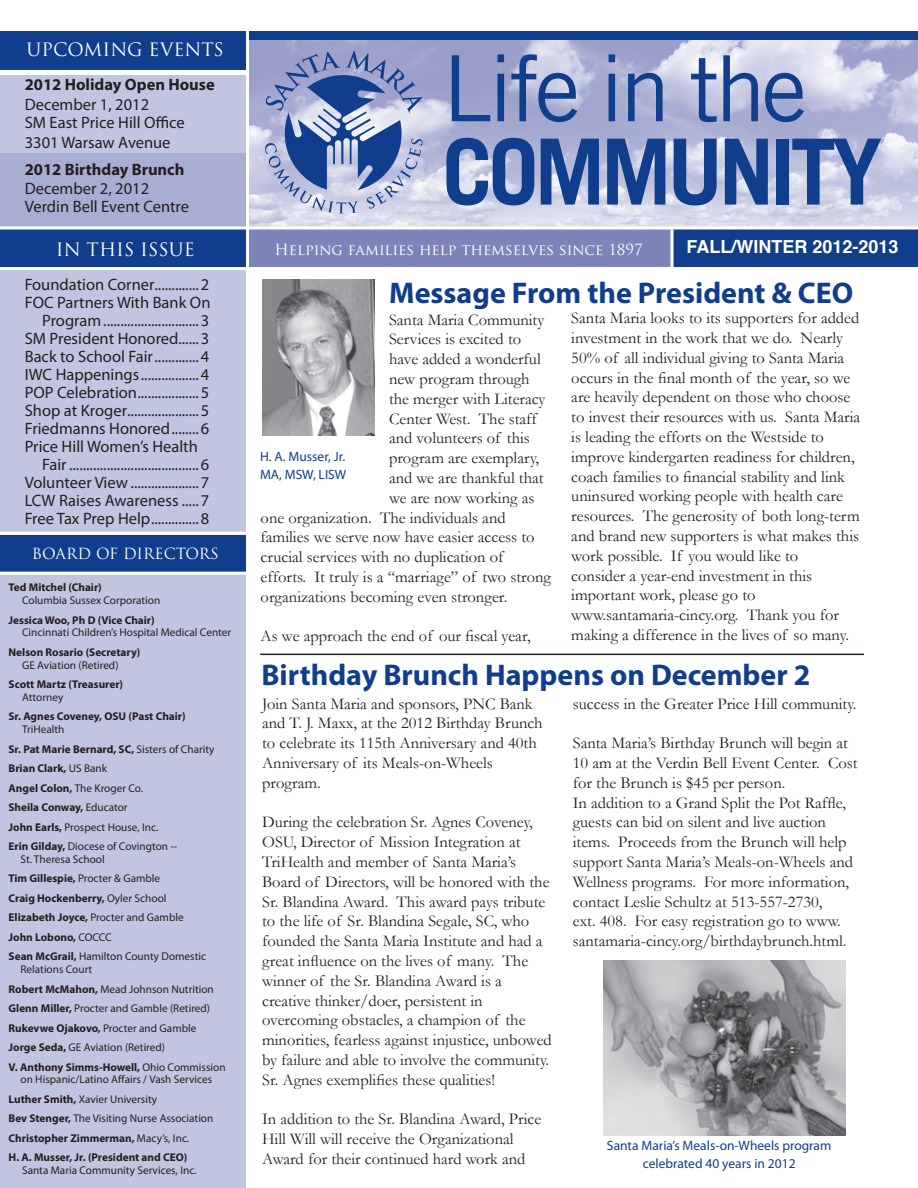
<style>
.page{position:relative;width:918px;height:1188px;background:#fff}
.page>*{position:absolute;margin:0;border:0;box-sizing:border-box;transform-origin:0 0}
.t1{font:91.35px "Trade Gothic";letter-spacing:-.05em;color:#103d8c}
.t2{font:700 91.35px "Trade Gothic";letter-spacing:-.05em;color:#103d8c}
.t3{font:700 30px "Myriad Pro";color:#103d8c}
.t4{font:18px "Trajan Pro";color:#fff}
.t5{font:700 18px "Helvetica";color:#fff}
.t6{font:16.5px/19.8px "Garamond";color:#231f20}
.t7{font:16.5px/18px "Myriad Pro";color:#231f20}
.t8{font:700 16.5px "Myriad Pro";color:#231f20}
.t9{font:15px "Trajan Pro";color:#fff}
.t10{font:13.5px/18px "Myriad Pro";color:#103d8c}
.t11{font:11.25px/19.5px "Myriad Pro";color:#231f20}
.t12{font:700 11.25px "Myriad Pro";color:#231f20}
.s1{font-weight:700}
</style>
<div class="page">
<img style="left:249px;top:40px;width:669px;height:186px">
<svg style="left:265px;top:51px;width:158px;height:163px;background:#8d9cc6"></svg>
<div style="left:0;top:28px;width:246px;height:220px;background:#c2c5df"></div>
<div style="left:0;top:261px;width:246px;height:927px;background:#c2c5df"></div>
<div style="left:0;top:153px;width:246px;height:76px;background:#a8add2"></div>
<div style="left:0;top:28px;width:246px;height:45px;background:#103d8c"></div>
<div style="left:0;top:70px;width:246px;height:5px;background:#fff"></div>
<div style="left:0;top:230px;width:918px;height:38px;background:#103d8c"></div>
<div style="left:0;top:535px;width:246px;height:39px;background:#103d8c"></div>
<div style="left:0;top:4px;width:918px;height:28px;background:#fff"></div>
<div style="left:246px;top:230px;width:426px;height:38px;background:#7d84ba"></div>
<hr style="left:0;top:532px;width:249px;height:3px;background:#fff">
<hr style="left:0;top:572px;width:249px;height:3px;background:#fff">
<hr style="left:0;top:267px;width:918px;height:3px;background:#fff">
<svg style="left:0;top:226px;width:918px;height:4px"></svg>
<svg style="left:670px;top:230px;width:4px;height:37px"></svg>
<div style="left:0;top:31px;width:918px;height:9px;background:#103d8c"></div>
<hr style="left:246px;top:0;width:3px;height:268px;background:#fff">
<hr style="left:260px;top:654px;width:604px;height:1px;background:#231f20">
<img style="left:262px;top:279px;width:112px;height:156px">
<img style="left:603px;top:960px;width:243px;height:176px">
<p class="t4" style="left:27px;top:38px;width:199px">UPCOMING EVENTS</p>
<p class="t8" style="left:25px;top:74px;width:192px">2012 Holiday Open House</p>
<p class="t7" style="left:25px;top:95px;width:162px">December 1, 2012<br>SM East Price Hill Office</p>
<p class="t7" style="left:25px;top:133px;width:147px">3301 Warsaw Avenue</p>
<p class="t8" style="left:25px;top:158px;width:161px">2012 Birthday Brunch</p>
<p class="t7" style="left:25px;top:180px;width:166px">December 2, 2012<br>Verdin Bell Event Centre</p>
<p class="t4" style="left:56px;top:238px;width:140px">IN THIS ISSUE</p>
<p class="t7" style="left:25px;top:275px;width:186px">Foundation Corner.............2</p>
<p class="t7" style="left:25px;top:293px;width:187px">FOC Partners With Bank On</p>
<p class="t7" style="left:42px;top:311px;width:169px">Program............................3</p>
<p class="t7" style="left:25px;top:329px;width:186px">SM President Honored......3</p>
<p class="t7" style="left:25px;top:347px;width:186px">Back to School Fair.............4</p>
<p class="t7" style="left:25px;top:365px;width:186px">IWC Happenings.................4</p>
<p class="t7" style="left:25px;top:383px;width:186px">POP Celebration..................5</p>
<p class="t7" style="left:25px;top:401px;width:186px">Shop at Kroger.....................5</p>
<p class="t7" style="left:25px;top:419px;width:186px">Friedmanns Honored........6</p>
<p class="t7" style="left:25px;top:437px;width:175px">Price Hill Women’s Health</p>
<p class="t7" style="left:42px;top:455px;width:169px">Fair......................................6</p>
<p class="t7" style="left:25px;top:473px;width:186px">Volunteer View ....................7</p>
<p class="t7" style="left:25px;top:491px;width:186px">LCW Raises Awareness .....7</p>
<p class="t7" style="left:25px;top:509px;width:186px">Free Tax Prep Help..............8</p>
<p class="t9" style="left:32px;top:544px;width:188px">BOARD OF DIRECTORS</p>
<p class="t12" style="left:9px;top:580px;width:95px">Ted Mitchel (Chair)</p>
<p class="t11" style="left:22px;top:590px;width:140px">Columbia Sussex Corporation</p>
<p class="t12" style="left:9px;top:612px;width:148px">Jessica Woo, Ph D (Vice Chair)</p>
<p class="t11" style="left:22px;top:623px;width:211px">Cincinnati Children’s Hospital Medical Center</p>
<p class="t12" style="left:9px;top:645px;width:133px">Nelson Rosario (Secretary)</p>
<p class="t11" style="left:22px;top:655px;width:98px">GE Aviation (Retired)</p>
<p class="t12" style="left:9px;top:677px;width:116px">Scott Martz (Treasurer)</p>
<p class="t11" style="left:22px;top:687px;width:43px">Attorney</p>
<p class="t12" style="left:9px;top:709px;width:179px">Sr. Agnes Coveney, OSU (Past Chair)</p>
<p class="t11" style="left:9px;top:719px;width:207px;text-indent:13px">TriHealth<br><span class="s1">Sr. Pat Marie Bernard, SC,</span> Sisters of Charity<br><span class="s1">Brian Clark,</span> US Bank<br><span class="s1">Angel Colon,</span> The Kroger Co.<br><span class="s1">Sheila Conway,</span> Educator<br><span class="s1">John Earls,</span> Prospect House, Inc.<br><span class="s1">Erin Gilday,</span> Diocese of Covington --</p>
<p class="t11" style="left:9px;top:849px;width:199px;text-indent:12px">St. Theresa School<br><span class="s1">Tim Gillespie,</span> Procter &amp; Gamble<br><span class="s1">Craig Hockenberry,</span> Oyler School<br><span class="s1">Elizabeth Joyce,</span> Procter and Gamble<br><span class="s1">John Lobono,</span> COCCC<br><span class="s1">Sean McGrail,</span> Hamilton County Domestic</p>
<p class="t11" style="left:9px;top:959px;width:219px;text-indent:12px">Relations Court<br><span class="s1">Robert McMahon,</span> Mead Johnson Nutrition <span class="s1">Glenn Miller,</span> Procter and Gamble (Retired)<br><span class="s1">Rukevwe Ojakovo,</span> Procter and Gamble <span class="s1">Jorge Seda,</span> GE Aviation (Retired)<br><span class="s1">V. Anthony Simms-Howell,</span> Ohio Commission</p>
<p class="t11" style="left:9px;top:1070px;width:206px;text-indent:12px">on Hispanic/Latino Affairs / Vash Services <span class="s1">Luther Smith,</span> Xavier University<br><span class="s1">Bev Stenger,</span> The Visiting Nurse Association <span class="s1">Christopher Zimmerman,</span> Macy’s, Inc.<br><span class="s1">H. A. Musser, Jr. (President and CEO)</span></p>
<p class="t11" style="left:22px;top:1160px;width:176px">Santa Maria Community Services, Inc.</p>
<h1 class="t1" style="left:442px;top:34px;width:367px">Life in the</h1>
<h1 class="t2" style="left:442px;top:116px;width:442px">COMMUNITY</h1>
<p class="t5" style="left:686px;top:232px;width:214px">FALL/WINTER 2012-2013</p>
<p class="t9" style="left:275px;top:240px;width:370px">Helping families help themselves since 1897</p>
<h2 class="t3" style="left:389px;top:274px;width:466px">Message From the President &amp; CEO</h2>
<p class="t6" style="left:389px;top:309px;width:157px">Santa Maria Community</p>
<p class="t6" style="left:389px;top:329px;width:134px">Services is excited to</p>
<p class="t6" style="left:389px;top:349px;width:153px">have added a wonderful</p>
<p class="t6" style="left:389px;top:369px;width:142px">new program through</p>
<p class="t6" style="left:389px;top:388px;width:158px">the merger with Literacy</p>
<p class="t6" style="left:389px;top:408px;width:149px">Center West. The staff</p>
<p class="t6" style="left:389px;top:428px;width:142px">and volunteers of this</p>
<p class="t6" style="left:389px;top:448px;width:152px">program are exemplary,</p>
<p class="t6" style="left:389px;top:468px;width:156px">and we are thankful that</p>
<p class="t6" style="left:389px;top:487px;width:147px">we are now working as</p>
<p class="t6" style="left:261px;top:507px;width:247px">one organization. The individuals and</p>
<p class="t6" style="left:261px;top:527px;width:276px">families we serve now have easier access to</p>
<p class="t6" style="left:261px;top:547px;width:244px">crucial services with no duplication of</p>
<p class="t6" style="left:261px;top:567px;width:292px">efforts. It truly is a “marriage” of two strong</p>
<p class="t6" style="left:261px;top:586px;width:248px">organizations becoming even stronger.</p>
<p class="t6" style="left:261px;top:626px;width:272px">As we approach the end of our fiscal year,</p>
<p class="t6" style="left:571px;top:308px;width:290px">Santa Maria looks to its supporters for added investment in the work that we do. Nearly 50% of all individual giving to Santa Maria occurs in the final month of the year, so we are heavily dependent on those who choose to invest their resources with us. Santa Maria is leading the efforts on the Westside to improve kindergarten readiness for children, coach families to financial stability and link uninsured working people with health care resources. The generosity of both long-term and brand new supporters is what makes this work possible. If you would like to<br>consider a year-end investment in this important work, please go to www.santamaria-cincy.org. Thank you for making a difference in the lives of so many.</p>
<p class="t10" style="left:260px;top:447px;width:88px">H. A. Musser, Jr.<br>MA, MSW, LISW</p>
<h2 class="t3" style="left:261px;top:655px;width:551px">Birthday Brunch Happens on December 2</h2>
<p class="t6" style="left:262px;top:693px;width:282px">Join Santa Maria and sponsors, PNC Bank and T. J. Maxx, at the 2012 Birthday Brunch to celebrate its 115th Anniversary and 40th Anniversary of its Meals-on-Wheels program.</p>
<p class="t6" style="left:262px;top:812px;width:291px">During the celebration Sr. Agnes Coveney, OSU, Director of Mission Integration at TriHealth and member of Santa Maria’s Board of Directors, will be honored with the Sr. Blandina Award. This award pays tribute to the life of Sr. Blandina Segale, SC, who founded the Santa Maria Institute and had a great influence on the lives of many. The winner of the Sr. Blandina Award is a creative thinker/doer, persistent in overcoming obstacles, a champion of the minorities, fearless against injustice, unbowed by failure and able to involve the community.<br>Sr. Agnes exemplifies these qualities!</p>
<p class="t6" style="left:262px;top:1109px;width:281px">In addition to the Sr. Blandina Award, Price<br>Hill Will will receive the Organizational<br>Award for their continued hard work and</p>
<p class="t6" style="left:573px;top:693px;width:285px">success in the Greater Price Hill community.</p>
<p class="t6" style="left:573px;top:733px;width:286px">Santa Maria’s Birthday Brunch will begin at 10 am at the Verdin Bell Event Center. Cost for the Brunch is $45 per person.<br>In addition to a Grand Split the Pot Raffle, guests can bid on silent and live auction items. Proceeds from the Brunch will help support Santa Maria’s Meals-on-Wheels and Wellness programs. For more information, contact Leslie Schultz at 513-557-2730,<br>ext. 408. For easy registration go to www. santamaria-cincy.org/birthdaybrunch.html.</p>
<p class="t10" style="left:607px;top:1136px;width:226px;text-align:center">Santa Maria’s Meals-on-Wheels program celebrated 40 years in 2012</p>
</div>
